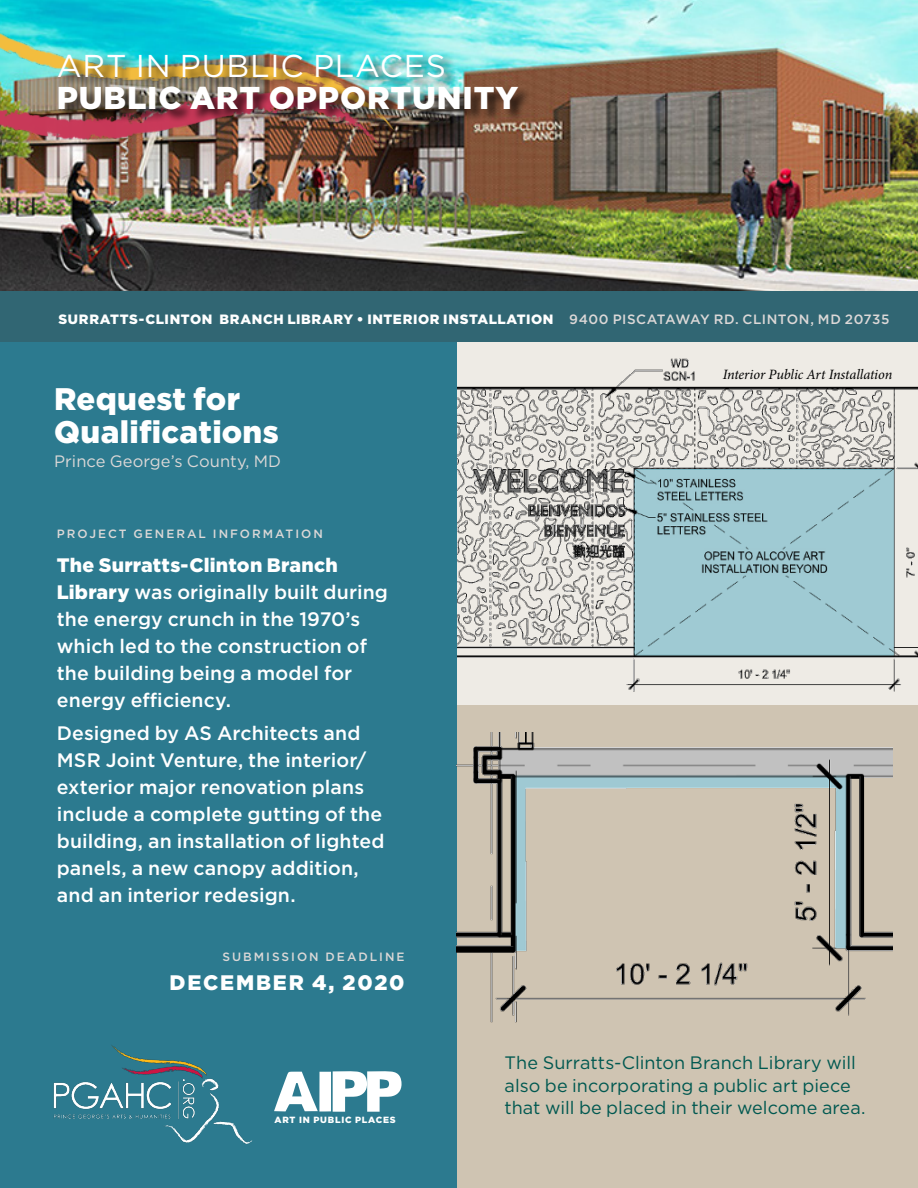
<style>
.page{position:relative;width:918px;height:1188px;background:#fff}
.page>*{position:absolute;margin:0;border:0;box-sizing:border-box;transform-origin:0 0}
.t1{font:900 31.5px "Gotham";letter-spacing:.025em;color:#fff}
.t2{font:31.5px "Gotham";letter-spacing:.025em;color:#fff}
.t3{font:900 31.2px/33.2px "Gotham";letter-spacing:.01em;color:#fff}
.t4{font:900 21px "Gotham";letter-spacing:.085em;color:#fff}
.t5{font:500 19.5px/27px "Gotham";letter-spacing:.005em;color:#fff}
.t6{font:18px/22.5px "Gotham";color:#005850}
.t7{font:16.5px "Gotham";letter-spacing:.005em;color:#dcd8d7}
.t8{font:italic 14.25px "Minion Pro";letter-spacing:-.01em;color:#000}
.t9{font:900 13.5px "Gotham";letter-spacing:.045em;color:#fff}
.t10{font:500 12px "Gotham";letter-spacing:.165em;color:#dcd8d7}
.t11{font:900 9px "Gotham";letter-spacing:.085em;color:#fff}
.s1{font-weight:500;color:#dcd8d7}
.s2{font-weight:900}
</style>
<div class="page">
<img style="left:0;top:0;width:918px;height:291px">
<div style="left:457px;top:706px;width:461px;height:482px;background:#cfc4b2"></div>
<div style="left:457px;top:342px;width:461px;height:792px;background:#cfc4b2"></div>
<div style="left:0;top:326px;width:457px;height:862px;background:#2c7a8f"></div>
<img style="left:53px;top:1045px;width:200px;height:99px">
<div style="left:0;top:291px;width:918px;height:51px;background:#316673"></div>
<svg style="left:274px;top:1071px;width:128px;height:41px"></svg>
<img style="left:457px;top:733px;width:435px;height:289px">
<img style="left:457px;top:358px;width:461px;height:337px">
<img style="left:0;top:0;width:436px;height:145px">
<div style="left:58px;top:53px;width:474px;height:71px;background:#000;opacity:.75"></div>
<p class="t2" style="left:57px;top:46px;width:391px">ART IN PUBLIC PLACES</p>
<p class="t1" style="left:57px;top:80px;width:463px">PUBLIC ART OPPORTUNITY</p>
<p class="t9" style="left:59px;top:311px;width:832px">SURRATTS-CLINTON BRANCH LIBRARY • INTERIOR INSTALLATION <span class="s1">9400 PISCATAWAY RD. CLINTON, MD 20735</span></p>
<p class="t3" style="left:54px;top:381px;width:226px">Request for<br>Qualifications</p>
<p class="t7" style="left:54px;top:451px;width:229px">Prince George’s County, MD</p>
<p class="t10" style="left:57px;top:526px;width:268px">PROJECT GENERAL INFORMATION</p>
<p class="t5" style="left:57px;top:551px;width:333px"><span class="s2">The Surratts-Clinton Branch<br>Library</span> was originally built during the energy crunch in the 1970’s which led to the construction of the building being a model for energy efficiency.</p>
<p class="t5" style="left:57px;top:720px;width:329px">Designed by AS Architects and<br>MSR Joint Venture, the interior/ exterior major renovation plans include a complete gutting of the building, an installation of lighted panels, a new canopy addition, and an interior redesign.</p>
<p class="t10" style="left:222px;top:949px;width:184px">SUBMISSION DEADLINE</p>
<p class="t4" style="left:170px;top:970px;width:237px">DECEMBER 4, 2020</p>
<p class="t11" style="left:274px;top:1114px;width:123px">ART IN PUBLIC PLACES</p>
<p class="t8" style="left:723px;top:364px;width:171px">Interior Public Art Installation</p>
<p class="t6" style="left:505px;top:1051px;width:362px">The Surratts-Clinton Branch Library will also be incorporating a public art piece that will be placed in their welcome area.</p>
</div>
